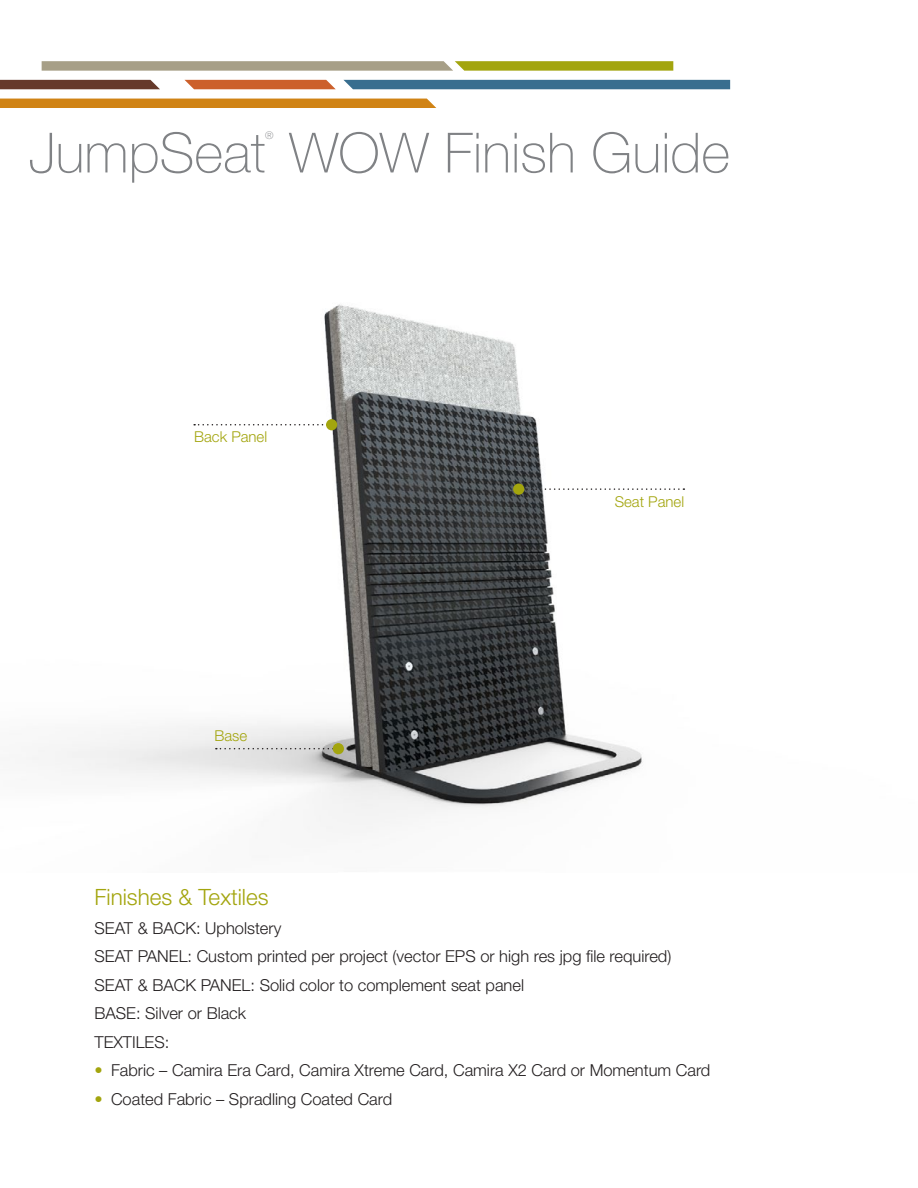
<style>
.page{position:relative;width:918px;height:1188px;background:#fff}
.page>*{position:absolute;margin:0;border:0;box-sizing:border-box;transform-origin:0 0}
.t1{font:100 55.5px "Helvetica Neue LT Std";color:#808285}
.t2{font:300 22.5px "Helvetica Neue LT Std";color:#a3a50e}
.t3{font:300 16.5px "Helvetica Neue LT Std";color:#231f20}
.t4{font:300 15px "Helvetica Neue LT Std";color:#a3a50e}
.t5{font:100 10.5px "Helvetica Neue LT Std";color:#808285}
.s1{color:#a3a50e}
</style>
<div class="page">
<img style="left:32px;top:304px;width:653px;height:525px">
<div style="left:0;top:99px;width:436px;height:9px;background:#d08315"></div>
<svg style="left:0;top:80px;width:160px;height:9px"></svg>
<svg style="left:185px;top:80px;width:151px;height:9px"></svg>
<div style="left:343px;top:80px;width:387px;height:9px;background:#386e8f"></div>
<svg style="left:42px;top:61px;width:631px;height:10px;background:#aba768"></svg>
<svg style="left:194px;top:424px;width:132px;height:2px"></svg>
<svg style="left:216px;top:748px;width:117px;height:1px"></svg>
<div style="left:326px;top:419px;width:11px;height:11px;background:#a3a50e;border-radius:50%"></div>
<div style="left:333px;top:743px;width:11px;height:11px;background:#a3a50e;border-radius:50%"></div>
<svg style="left:524px;top:488px;width:160px;height:2px"></svg>
<div style="left:513px;top:484px;width:11px;height:11px;background:#a3a50e;border-radius:50%"></div>
<p class="t5" style="left:265px;top:130px;width:10px">®</p>
<p class="t1" style="left:29px;top:121px;width:703px">JumpSeat WOW Finish Guide</p>
<p class="t4" style="left:194px;top:428px;width:75px">Back Panel</p>
<p class="t4" style="left:214px;top:726px;width:34px">Base</p>
<p class="t4" style="left:615px;top:492px;width:71px">Seat Panel</p>
<p class="t2" style="left:94px;top:884px;width:176px">Finishes &amp; Textiles</p>
<p class="t3" style="left:94px;top:918px;width:188px">SEAT &amp; BACK: Upholstery</p>
<p class="t3" style="left:94px;top:947px;width:578px">SEAT PANEL: Custom printed per project (vector EPS or high res jpg file required)</p>
<p class="t3" style="left:94px;top:975px;width:431px">SEAT &amp; BACK PANEL: Solid color to complement seat panel</p>
<p class="t3" style="left:94px;top:1004px;width:153px">BASE: Silver or Black</p>
<p class="t3" style="left:94px;top:1032px;width:76px">TEXTILES:</p>
<p class="t3" style="left:94px;top:1061px;width:617px"><span class="s1">•</span> Fabric – Camira Era Card, Camira Xtreme Card, Camira X2 Card or Momentum Card</p>
<p class="t3" style="left:94px;top:1089px;width:299px"><span class="s1">•</span> Coated Fabric – Spradling Coated Card</p>
</div>
